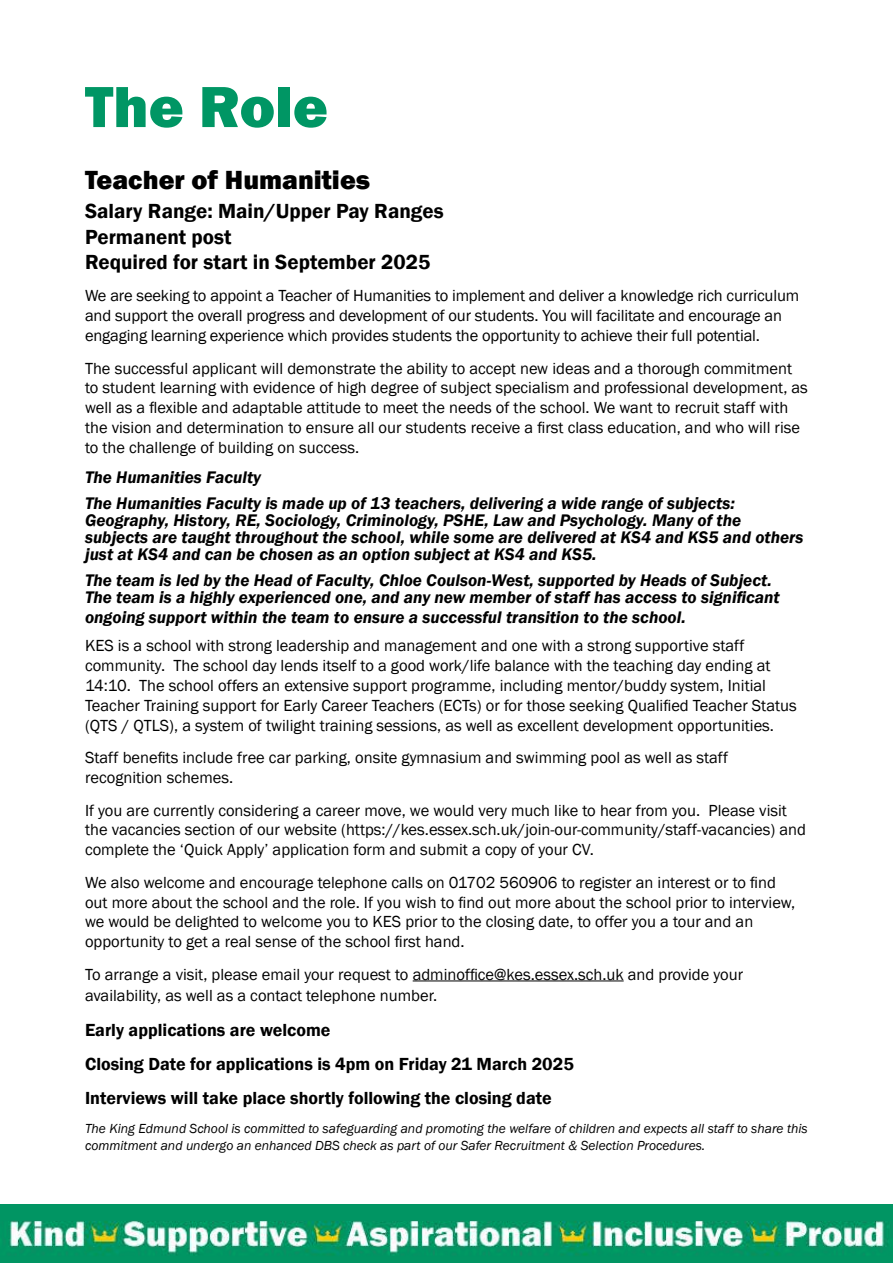
<style>
.page{position:relative;width:893px;height:1263px;background:#fff}
.page>*{position:absolute;margin:0;border:0;box-sizing:border-box;transform-origin:0 0}
.t1{font:800 60px "Franklin Gothic";color:#009664}
.t2{font:800 27px "Franklin Gothic";color:#000}
.t3{font:600 21px/25.2px "Franklin Gothic";color:#000}
.t4{font:600 18px/34.3px "Franklin Gothic";color:#000}
.t5{font:italic 600 17.25px/17.2px "Franklin Gothic";color:#000}
.t6{font:16.5px/19.8px "Franklin Gothic";color:#000}
.t7{font:italic 13.5px/16.2px "Franklin Gothic";color:#000}
</style>
<div class="page">
<hr style="left:413px;top:980px;width:211px;height:1px;background:#000">
<img style="left:0;top:1205px;width:893px;height:58px">
<h1 class="t1" style="left:85px;top:68px;width:244px">The Role</h1>
<h2 class="t2" style="left:85px;top:162px;width:287px">Teacher of Humanities</h2>
<p class="t3" style="left:85px;top:199px;width:360px">Salary Range: Main/Upper Pay Ranges<br>Permanent post<br>Required for start in September 2025</p>
<p class="t6" style="left:85px;top:286px;width:716px">We are seeking to appoint a Teacher of Humanities to implement and deliver a knowledge rich curriculum and support the overall progress and development of our students. You will facilitate and encourage an engaging learning experience which provides students the opportunity to achieve their full potential.</p>
<p class="t6" style="left:85px;top:359px;width:724px">The successful applicant will demonstrate the ability to accept new ideas and a thorough commitment to student learning with evidence of high degree of subject specialism and professional development, as well as a flexible and adaptable attitude to meet the needs of the school. We want to recruit staff with the vision and determination to ensure all our students receive a first class education, and who will rise to the challenge of building on success.</p>
<p class="t5" style="left:85px;top:464px;width:651px;line-height:25.8px">The Humanities Faculty<br>The Humanities Faculty is made up of 13 teachers, delivering a wide range of subjects:</p>
<p class="t5" style="left:85px;top:511px;width:720px">Geography, History, RE, Sociology, Criminology, PSHE, Law and Psychology. Many of the subjects are taught throughout the school, while some are delivered at KS4 and KS5 and others just at KS4 and can be chosen as an option subject at KS4 and KS5.</p>
<p class="t5" style="left:85px;top:572px;width:696px">The team is led by the Head of Faculty, Chloe Coulson-West, supported by Heads of Subject.<br>The team is a highly experienced one, and any new member of staff has access to significant</p>
<p class="t5" style="left:85px;top:609px;width:602px">ongoing support within the team to ensure a successful transition to the school.</p>
<p class="t6" style="left:85px;top:636px;width:713px">KES is a school with strong leadership and management and one with a strong supportive staff community. The school day lends itself to a good work/life balance with the teaching day ending at 14:10. The school offers an extensive support programme, including mentor/buddy system, Initial Teacher Training support for Early Career Teachers (ECTs) or for those seeking Qualified Teacher Status (QTS / QTLS), a system of twilight training sessions, as well as excellent development opportunities.</p>
<p class="t6" style="left:85px;top:748px;width:645px">Staff benefits include free car parking, onsite gymnasium and swimming pool as well as staff recognition schemes.</p>
<p class="t6" style="left:85px;top:800px;width:722px">If you are currently considering a career move, we would very much like to hear from you. Please visit the vacancies section of our website (https://kes.essex.sch.uk/join-our-community/staff-vacancies) and complete the ‘Quick Apply’ application form and submit a copy of your CV.</p>
<p class="t6" style="left:85px;top:873px;width:712px">We also welcome and encourage telephone calls on 01702 560906 to register an interest or to find out more about the school and the role. If you wish to find out more about the school prior to interview, we would be delighted to welcome you to KES prior to the closing date, to offer you a tour and an opportunity to get a real sense of the school first hand.</p>
<p class="t6" style="left:85px;top:964px;width:660px;line-height:21.6px">To arrange a visit, please email your request to adminoffice@kes.essex.sch.uk and provide your availability, as well as a contact telephone number.</p>
<p class="t4" style="left:85px;top:1013px;width:490px">Early applications are welcome<br>Closing Date for applications is 4pm on Friday 21 March 2025<br>Interviews will take place shortly following the closing date</p>
<p class="t7" style="left:85px;top:1121px;width:724px">The King Edmund School is committed to safeguarding and promoting the welfare of children and expects all staff to share this commitment and undergo an enhanced DBS check as part of our Safer Recruitment &amp; Selection Procedures.</p>
</div>
